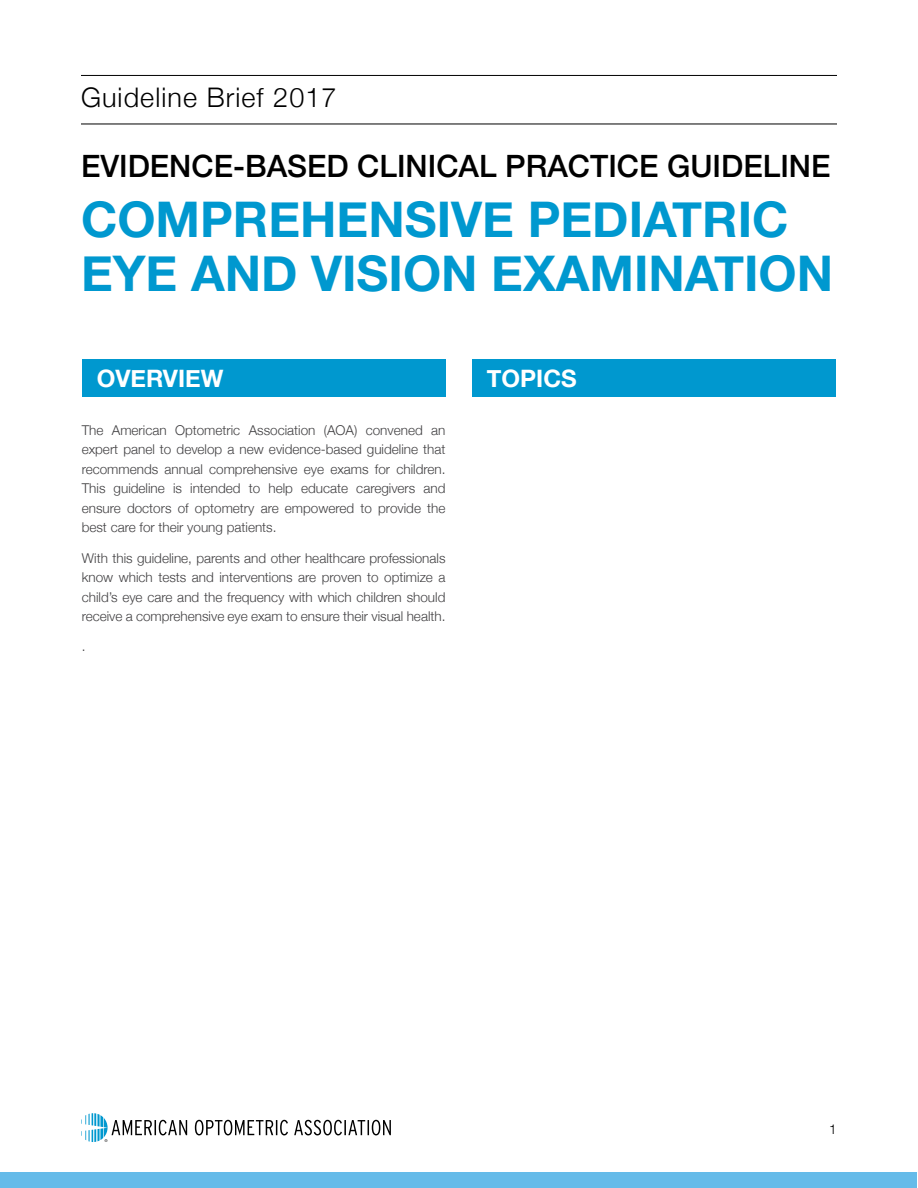
<style>
.page{position:relative;width:918px;height:1188px;background:#fff}
.page>*{position:absolute;margin:0;border:0;box-sizing:border-box;transform-origin:0 0}
.t1{font:700 49.2px/54px "Helvetica Neue";color:#0098cf}
.t2{font:500 30.75px "Helvetica Neue";color:#000}
.t3{font:300 27px "Helvetica Neue";letter-spacing:.04em;color:#000}
.t4{font:700 24px "Helvetica Neue";color:#fff}
.t5{font:300 13.5px/19.5px "Helvetica Neue";color:#414042;text-align:justify}
.t6{font:300 13.5px "Helvetica Neue";color:#000}
</style>
<div class="page">
<div style="left:1px;top:1172px;width:916px;height:16px;background:#65bbe9"></div>
<svg style="left:81px;top:1113px;width:310px;height:29px"></svg>
<div style="left:82px;top:359px;width:364px;height:38px;background:#0098cf"></div>
<div style="left:472px;top:359px;width:364px;height:38px;background:#0098cf"></div>
<hr style="left:81px;top:75px;width:756px;height:1px;background:#000">
<hr style="left:81px;top:124px;width:756px;height:1px;background:#000">
<h3 class="t3" style="left:81px;top:76px;width:257px">Guideline Brief 2017</h3>
<h2 class="t2" style="left:81px;top:141px;width:751px">EVIDENCE-BASED CLINICAL PRACTICE GUIDELINE</h2>
<h1 class="t1" style="left:81px;top:193px;width:754px">COMPREHENSIVE PEDIATRIC<br>EYE AND VISION EXAMINATION</h1>
<h3 class="t4" style="left:97px;top:360px;width:128px">OVERVIEW</h3>
<p class="t5" style="left:82px;top:419px;width:365px">The American Optometric Association (AOA) convened an expert panel to develop a new evidence-based guideline that recommends annual comprehensive eye exams for children.<br>This guideline is intended to help educate caregivers and ensure doctors of optometry are empowered to provide the best care for their young patients.</p>
<p class="t5" style="left:82px;top:547px;width:365px">With this guideline, parents and other healthcare professionals know which tests and interventions are proven to optimize a child’s eye care and the frequency with which children should receive a comprehensive eye exam to ensure their visual health.</p>
<p class="t5" style="left:82px;top:636px;width:5px">.</p>
<h3 class="t4" style="left:487px;top:360px;width:91px">TOPICS</h3>
<p class="t6" style="left:829px;top:1118px;width:9px">1</p>
</div>
